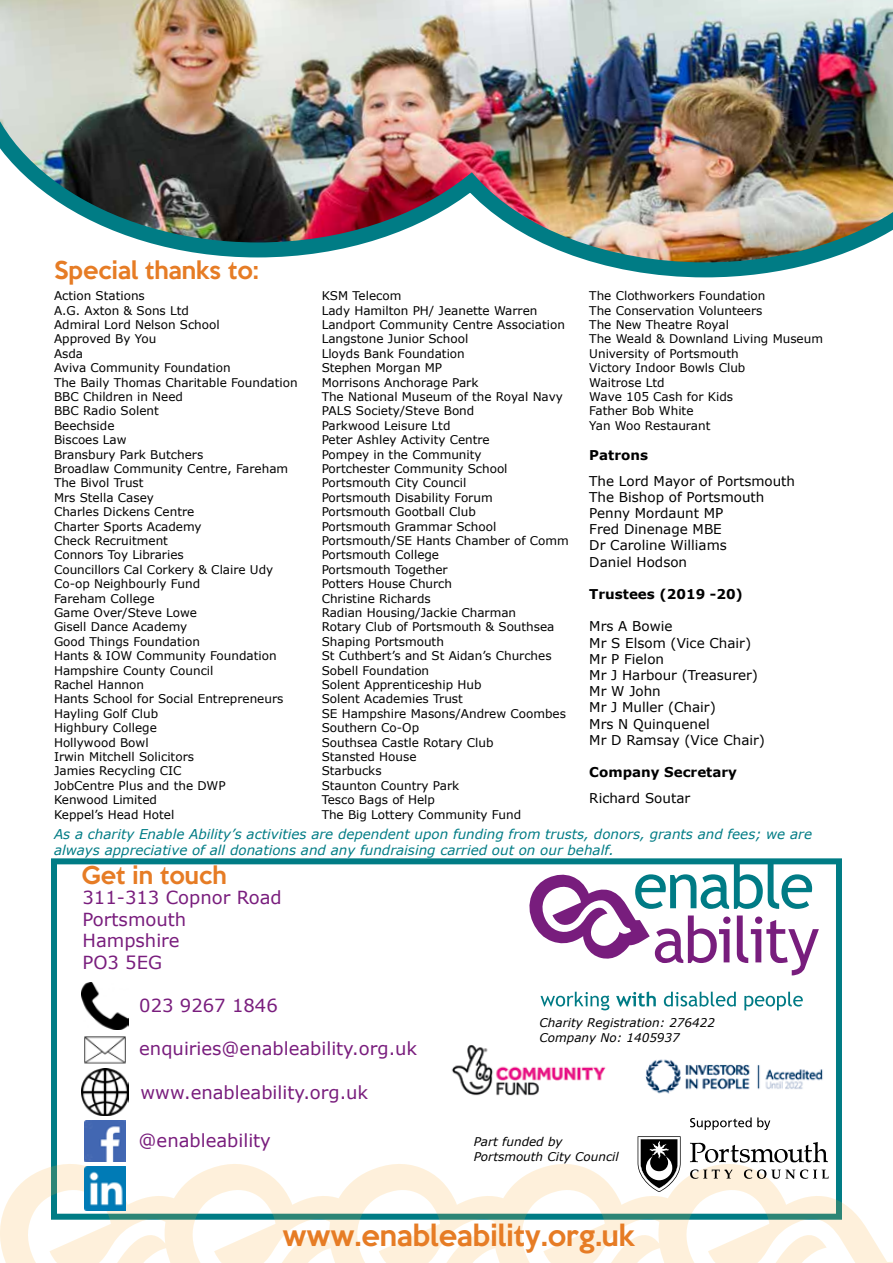
<style>
.page{position:relative;width:893px;height:1263px;background:#fff}
.page>*{position:absolute;margin:0;border:0;box-sizing:border-box;transform-origin:0 0}
.t1{font:500 27px "Keep Calm";color:#e67c25}
.t2{font:500 22.5px "Keep Calm";color:#e67c25}
.t3{font:18px/21.6px "Verdana";color:#791d7d}
.t4{font:13.5px/16.2px "Verdana";color:#000}
.t5{font:italic 13.5px/16.2px "Verdana";color:#007c85}
.t6{font:700 13.5px "Verdana";color:#000}
.t7{font:12px/14.4px "Verdana";color:#000}
.t8{font:italic 12px/14.4px "Verdana";color:#000}
</style>
<div class="page">
<div style="left:51px;top:858px;width:791px;height:362px;background:#fff;border:6px solid #007c85"></div>
<svg style="left:540px;top:992px;width:69px;height:18px"></svg>
<svg style="left:616px;top:991px;width:40px;height:15px"></svg>
<svg style="left:664px;top:992px;width:72px;height:14px"></svg>
<svg style="left:744px;top:992px;width:59px;height:18px"></svg>
<svg style="left:529px;top:861px;width:290px;height:114px"></svg>
<img style="left:645px;top:1059px;width:178px;height:35px">
<img style="left:82px;top:1069px;width:47px;height:47px">
<img style="left:84px;top:1120px;width:42px;height:41px">
<img style="left:82px;top:983px;width:47px;height:47px">
<img style="left:84px;top:1036px;width:42px;height:28px">
<img style="left:0;top:0;width:893px;height:278px">
<svg style="left:0;top:1162px;width:893px;height:101px"></svg>
<img style="left:85px;top:1166px;width:41px;height:44px">
<img style="left:451px;top:1045px;width:155px;height:51px">
<svg style="left:638px;top:1136px;width:43px;height:56px"></svg>
<svg style="left:690px;top:1142px;width:138px;height:21px"></svg>
<svg style="left:690px;top:1169px;width:42px;height:10px"></svg>
<svg style="left:744px;top:1169px;width:85px;height:10px"></svg>
<svg style="left:690px;top:1117px;width:80px;height:13px"></svg>
<h2 class="t2" style="left:54px;top:251px;width:206px">Special thanks to:</h2>
<p class="t7" style="left:54px;top:288px;width:245px">Action Stations<br>A.G. Axton &amp; Sons Ltd<br>Admiral Lord Nelson School<br>Approved By You<br>Asda<br>Aviva Community Foundation<br>The Baily Thomas Charitable Foundation<br>BBC Children in Need<br>BBC Radio Solent<br>Beechside<br>Biscoes Law<br>Bransbury Park Butchers<br>Broadlaw Community Centre, Fareham<br>The Bivol Trust<br>Mrs Stella Casey<br>Charles Dickens Centre<br>Charter Sports Academy<br>Check Recruitment<br>Connors Toy Libraries<br>Councillors Cal Corkery &amp; Claire Udy<br>Co-op Neighbourly Fund<br>Fareham College<br>Game Over/Steve Lowe<br>Gisell Dance Academy<br>Good Things Foundation<br>Hants &amp; IOW Community Foundation<br>Hampshire County Council<br>Rachel Hannon<br>Hants School for Social Entrepreneurs<br>Hayling Golf Club<br>Highbury College<br>Hollywood Bowl<br>Irwin Mitchell Solicitors<br>Jamies Recycling CIC<br>JobCentre Plus and the DWP<br>Kenwood Limited<br>Keppel’s Head Hotel</p>
<p class="t7" style="left:322px;top:288px;width:249px">KSM Telecom<br>Lady Hamilton PH/ Jeanette Warren<br>Landport Community Centre Association<br>Langstone Junior School<br>Lloyds Bank Foundation<br>Stephen Morgan MP<br>Morrisons Anchorage Park<br>The National Museum of the Royal Navy<br>PALS Society/Steve Bond<br>Parkwood Leisure Ltd<br>Peter Ashley Activity Centre<br>Pompey in the Community<br>Portchester Community School<br>Portsmouth City Council<br>Portsmouth Disability Forum<br>Portsmouth Gootball Club<br>Portsmouth Grammar School<br>Portsmouth/SE Hants Chamber of Comm<br>Portsmouth College<br>Portsmouth Together<br>Potters House Church<br>Christine Richards<br>Radian Housing/Jackie Charman<br>Rotary Club of Portsmouth &amp; Southsea<br>Shaping Portsmouth<br>St Cuthbert’s and St Aidan’s Churches<br>Sobell Foundation<br>Solent Apprenticeship Hub<br>Solent Academies Trust<br>SE Hampshire Masons/Andrew Coombes<br>Southern Co-Op<br>Southsea Castle Rotary Club<br>Stansted House<br>Starbucks<br>Staunton Country Park<br>Tesco Bags of Help<br>The Big Lottery Community Fund</p>
<p class="t7" style="left:589px;top:289px;width:235px">The Clothworkers Foundation<br>The Conservation Volunteers<br>The New Theatre Royal<br>The Weald &amp; Downland Living Museum<br>University of Portsmouth<br>Victory Indoor Bowls Club<br>Waitrose Ltd<br>Wave 105 Cash for Kids<br>Father Bob White<br>Yan Woo Restaurant</p>
<p class="t6" style="left:589px;top:446px;width:60px">Patrons</p>
<p class="t4" style="left:589px;top:472px;width:207px">The Lord Mayor of Portsmouth<br>The Bishop of Portsmouth<br>Penny Mordaunt MP<br>Fred Dinenage MBE<br>Dr Caroline Williams<br>Daniel Hodson</p>
<p class="t6" style="left:589px;top:585px;width:155px">Trustees (2019 -20)</p>
<p class="t4" style="left:589px;top:618px;width:177px">Mrs A Bowie<br>Mr S Elsom (Vice Chair)<br>Mr P Fielon<br>Mr J Harbour (Treasurer)<br>Mr W John<br>Mr J Muller (Chair)<br>Mrs N Quinquenel<br>Mr D Ramsay (Vice Chair)</p>
<p class="t6" style="left:589px;top:763px;width:149px">Company Secretary</p>
<p class="t4" style="left:589px;top:789px;width:102px">Richard Soutar</p>
<p class="t5" style="left:54px;top:826px;width:759px">As a charity Enable Ability’s activities are dependent upon funding from trusts, donors, grants and fees; we are always appreciative of all donations and any fundraising carried out on our behalf.</p>
<h2 class="t2" style="left:82px;top:855px;width:147px">Get in touch</h2>
<h3 class="t3" style="left:82px;top:887px;width:201px">311-313 Copnor Road<br>Portsmouth<br>Hampshire<br>PO3 5EG</h3>
<h3 class="t3" style="left:139px;top:995px;width:140px">023 9267 1846</h3>
<h3 class="t3" style="left:139px;top:1038px;width:279px">enquiries@enableability.org.uk</h3>
<h3 class="t3" style="left:141px;top:1081px;width:229px">www.enableability.org.uk</h3>
<h3 class="t3" style="left:139px;top:1130px;width:134px">@enableability</h3>
<p class="t8" style="left:540px;top:1016px;width:177px">Charity Registration: 276422<br>Company No: 1405937</p>
<p class="t8" style="left:474px;top:1134px;width:147px">Part funded by<br>Portsmouth City Council</p>
<h1 class="t1" style="left:283px;top:1212px;width:354px">www.enableability.org.uk</h1>
</div>
